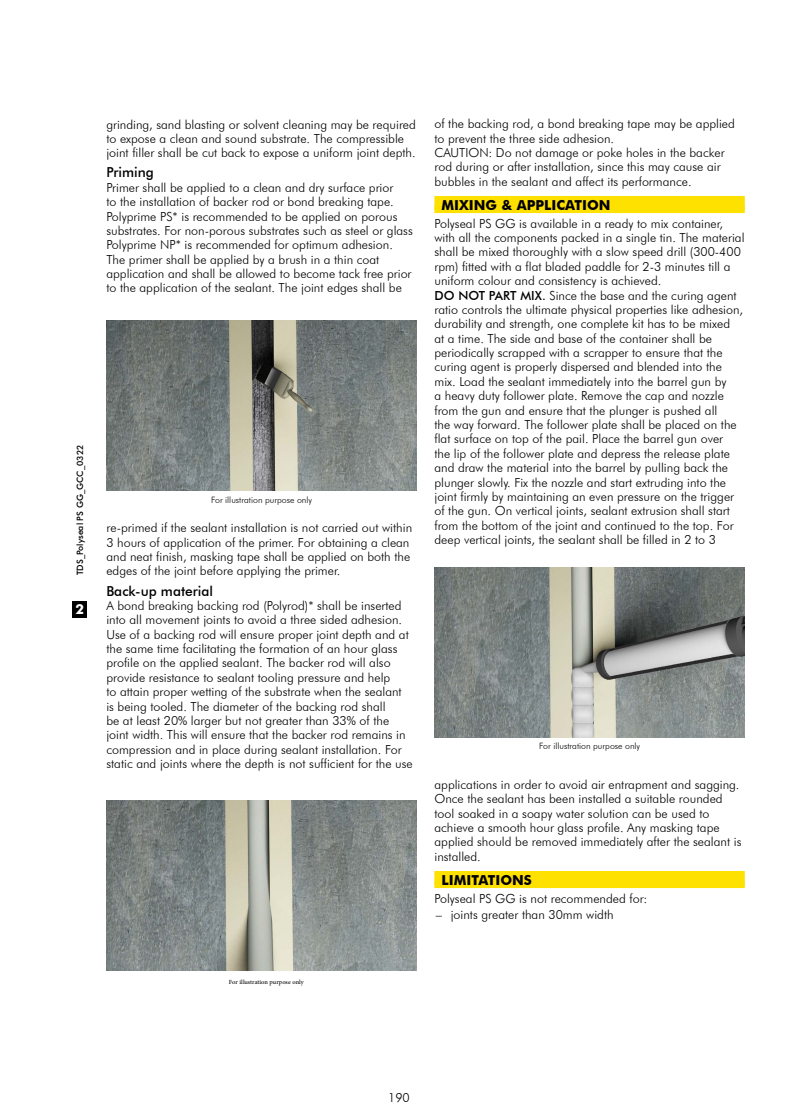
<style>
.page{position:relative;width:798px;height:1113px;background:#fff}
.page>*{position:absolute;margin:0;border:0;box-sizing:border-box;transform-origin:0 0}
.t1{font:700 13.75px "Futura BT";color:#000}
.t2{font:500 13.75px "Futura BT";color:#000}
.t3{font:700 13.75px "Futura BT";color:#fff}
.t4{font:300 12.5px/14.4px "Futura BT";color:#000}
.t5{font:300 8.75px "Futura BT";color:#000}
.t6{font:8.75px "Adobe Arabic";color:#000}
.t7{font:500 8.75px "Futura BT";color:#000}
.s1{font-weight:500}
</style>
<div class="page">
<div style="left:73px;top:601px;width:14px;height:16px;background:#000"></div>
<div style="left:434px;top:871px;width:310px;height:13px;background:#ffe100"></div>
<div style="left:434px;top:881px;width:310px;height:7px;background:#ffe100"></div>
<img style="left:106px;top:321px;width:310px;height:170px">
<div style="left:434px;top:196px;width:310px;height:14px;background:#ffe100"></div>
<div style="left:434px;top:206px;width:310px;height:7px;background:#ffe100"></div>
<img style="left:106px;top:800px;width:310px;height:171px">
<img style="left:434px;top:567px;width:309px;height:170px">
<p class="t7" style="left:75px;top:575px;width:132px;rotate:-90deg">TDS_Polyseal PS GG_GCC_0322</p>
<p class="t3" style="left:75px;top:601px;width:10px">2</p>
<p class="t4" style="left:106px;top:117px;width:311px">grinding, sand blasting or solvent cleaning may be required to expose a clean and sound substrate. The compressible joint filler shall be cut back to expose a uniform joint depth.</p>
<p class="t2" style="left:106px;top:164px;width:49px">Priming</p>
<p class="t4" style="left:106px;top:180px;width:308px">Primer shall be applied to a clean and dry surface prior<br>to the installation of backer rod or bond breaking tape.<br>Polyprime PS* is recommended to be applied on porous substrates. For non-porous substrates such as steel or glass Polyprime NP* is recommended for optimum adhesion.<br>The primer shall be applied by a brush in a thin coat application and shall be allowed to become tack free prior to the application of the sealant. The joint edges shall be</p>
<p class="t5" style="left:211px;top:495px;width:102px">For illustration purpose only</p>
<p class="t4" style="left:106px;top:520px;width:307px">re-primed if the sealant installation is not carried out within 3 hours of application of the primer. For obtaining a clean and neat finish, masking tape shall be applied on both the edges of the joint before applying the primer.</p>
<p class="t2" style="left:106px;top:582px;width:108px">Back-up material</p>
<p class="t4" style="left:106px;top:598px;width:308px">A bond breaking backing rod (Polyrod)* shall be inserted into all movement joints to avoid a three sided adhesion.<br>Use of a backing rod will ensure proper joint depth and at the same time facilitating the formation of an hour glass profile on the applied sealant. The backer rod will also provide resistance to sealant tooling pressure and help<br>to attain proper wetting of the substrate when the sealant<br>is being tooled. The diameter of the backing rod shall<br>be at least 20% larger but not greater than 33% of the joint width. This will ensure that the backer rod remains in compression and in place during sealant installation. For static and joints where the depth is not sufficient for the use</p>
<p class="t4" style="left:434px;top:116px;width:302px">of the backing rod, a bond breaking tape may be applied to prevent the three side adhesion.<br>CAUTION: Do not damage or poke holes in the backer rod during or after installation, since this may cause air bubbles in the sealant and affect its performance.</p>
<p class="t1" style="left:441px;top:196px;width:170px">MIXING &amp; APPLICATION</p>
<p class="t4" style="left:434px;top:216px;width:311px">Polyseal PS GG is available in a ready to mix container, with all the components packed in a single tin. The material shall be mixed thoroughly with a slow speed drill (300-400 rpm) fitted with a flat bladed paddle for 2-3 minutes till a uniform colour and consistency is achieved.<br><span class="s1">DO NOT PART MIX.</span> Since the base and the curing agent ratio controls the ultimate physical properties like adhesion, durability and strength, one complete kit has to be mixed<br>at a time. The side and base of the container shall be periodically scrapped with a scrapper to ensure that the curing agent is properly dispersed and blended into the mix. Load the sealant immediately into the barrel gun by<br>a heavy duty follower plate. Remove the cap and nozzle from the gun and ensure that the plunger is pushed all<br>the way forward. The follower plate shall be placed on the flat surface on top of the pail. Place the barrel gun over<br>the lip of the follower plate and depress the release plate and draw the material into the barrel by pulling back the plunger slowly. Fix the nozzle and start extruding into the joint firmly by maintaining an even pressure on the trigger of the gun. On vertical joints, sealant extrusion shall start from the bottom of the joint and continued to the top. For deep vertical joints, the sealant shall be filled in 2 to 3</p>
<p class="t5" style="left:539px;top:740px;width:102px">For illustration purpose only</p>
<p class="t4" style="left:434px;top:777px;width:308px">applications in order to avoid air entrapment and sagging.<br>Once the sealant has been installed a suitable rounded tool soaked in a soapy water solution can be used to achieve a smooth hour glass profile. Any masking tape applied should be removed immediately after the sealant is installed.</p>
<p class="t1" style="left:441px;top:871px;width:92px">LIMITATIONS</p>
<p class="t4" style="left:434px;top:891px;width:214px">Polyseal PS GG is not recommended for:</p>
<p class="t4" style="left:435px;top:907px;width:179px">– joints greater than 30mm width</p>
<p class="t6" style="left:229px;top:976px;width:76px">For illustration purpose only</p>
<p class="t4" style="left:388px;top:1090px;width:23px">190</p>
</div>
